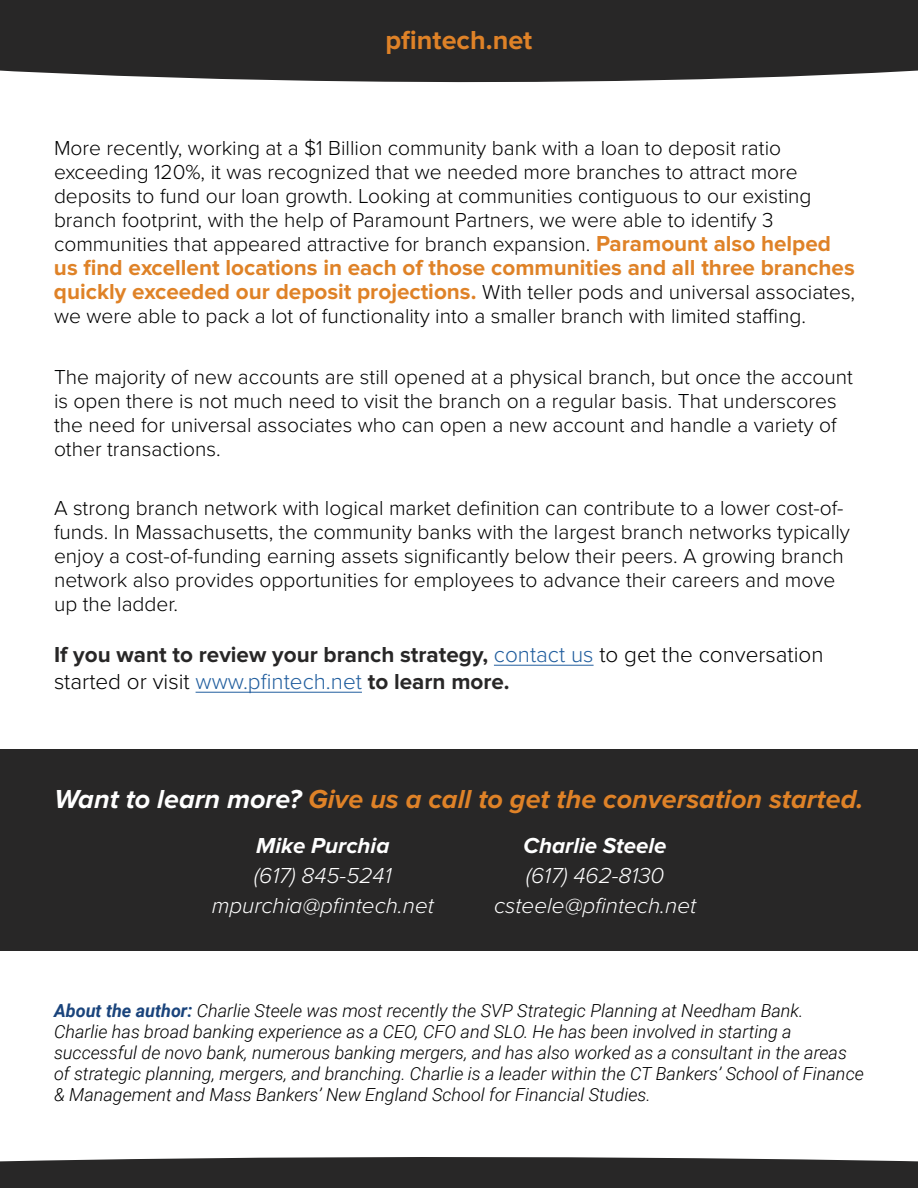
<style>
.page{position:relative;width:918px;height:1188px;background:#fff}
.page>*{position:absolute;margin:0;border:0;box-sizing:border-box;transform-origin:0 0}
.t1{font:italic 700 27px "Proxima Nova";color:#df8227}
.t2{font:700 27px "Proxima Nova";color:#df8227}
.t3{font:700 22.5px/24px "Proxima Nova";color:#df8227}
.t4{font:700 22.5px/27px "Proxima Nova";color:#282727}
.t5{font:italic 300 22.5px/30px "Proxima Nova";color:#fff;text-align:center}
.t6{font:italic 700 22.5px "Proxima Nova";color:#fff}
.t7{font:300 21px/24px "Proxima Nova";color:#000101}
.t8{font:italic 300 18px/21px "Roboto";color:#000}
.s1{font-weight:700;font-size:22.5px;color:#df8227}
.s2{font-weight:300;font-size:21px;color:#000101}
.s3{font-weight:300;color:#215e9e}
.s4{font-weight:300;color:#000101}
.s5{color:#fff}
.s6{font-weight:700;color:#1a447c}
</style>
<div class="page">
<div style="left:0;top:0;width:918px;height:83px;background:#282727"></div>
<hr style="left:494px;top:665px;width:100px;height:1px;background:#215e9e">
<hr style="left:196px;top:692px;width:166px;height:1px;background:#215e9e">
<div style="left:0;top:750px;width:918px;height:201px;background:#282727"></div>
<div style="left:0;top:1157px;width:918px;height:31px;background:#282727"></div>
<p class="t2" style="left:386px;top:28px;width:148px">pfintech.net</p>
<p class="t7" style="left:54px;top:135px;width:779px">More recently, working at a $1 Billion community bank with a loan to deposit ratio exceeding 120%, it was recognized that we needed more branches to attract more deposits to fund our loan growth. Looking at communities contiguous to our existing branch footprint, with the help of Paramount Partners, we were able to identify 3 communities that appeared attractive for branch expansion. <span class="s1">Paramount also helped</span></p>
<p class="t3" style="left:54px;top:256px;width:803px">us find excellent locations in each of those communities and all three branches quickly exceeded our deposit projections. <span class="s2">With teller pods and universal associates,</span></p>
<p class="t7" style="left:54px;top:303px;width:754px">we were able to pack a lot of functionality into a smaller branch with limited staffing.</p>
<p class="t7" style="left:54px;top:363px;width:800px">The majority of new accounts are still opened at a physical branch, but once the account is open there is not much need to visit the branch on a regular basis. That underscores the need for universal associates who can open a new account and handle a variety of other transactions.</p>
<p class="t7" style="left:54px;top:494px;width:797px">A strong branch network with logical market definition can contribute to a lower cost-of&shy;funds. In Massachusetts, the community banks with the largest branch networks typically enjoy a cost-of-funding earning assets significantly below their peers. A growing branch network also provides opportunities for employees to advance their careers and move up the ladder.</p>
<p class="t4" style="left:54px;top:642px;width:771px">If you want to review your branch strategy, <span class="s3">contact us</span> <span class="s4">to get the conversation started or visit</span> <span class="s3">www.pfintech.net</span> to learn more.</p>
<p class="t1" style="left:55px;top:784px;width:810px"><span class="s5">Want to learn more?</span> Give us a call to get the conversation started.</p>
<p class="t6" style="left:256px;top:833px;width:135px">Mike Purchia</p>
<p class="t5" style="left:212px;top:860px;width:224px">(617) 845-5241 mpurchia@pfintech.net</p>
<p class="t6" style="left:524px;top:833px;width:145px">Charlie Steele</p>
<p class="t5" style="left:494px;top:859px;width:204px">(617) 462-8130 csteele@pfintech.net</p>
<p class="t8" style="left:54px;top:1000px;width:811px"><span class="s6">About the author:</span> Charlie Steele was most recently the SVP Strategic Planning at Needham Bank.<br>Charlie has broad banking experience as a CEO, CFO and SLO. He has been involved in starting a successful de novo bank, numerous banking mergers, and has also worked as a consultant in the areas of strategic planning, mergers, and branching. Charlie is a leader within the CT Bankers’ School of Finance &amp; Management and Mass Bankers’ New England School for Financial Studies.</p>
</div>
